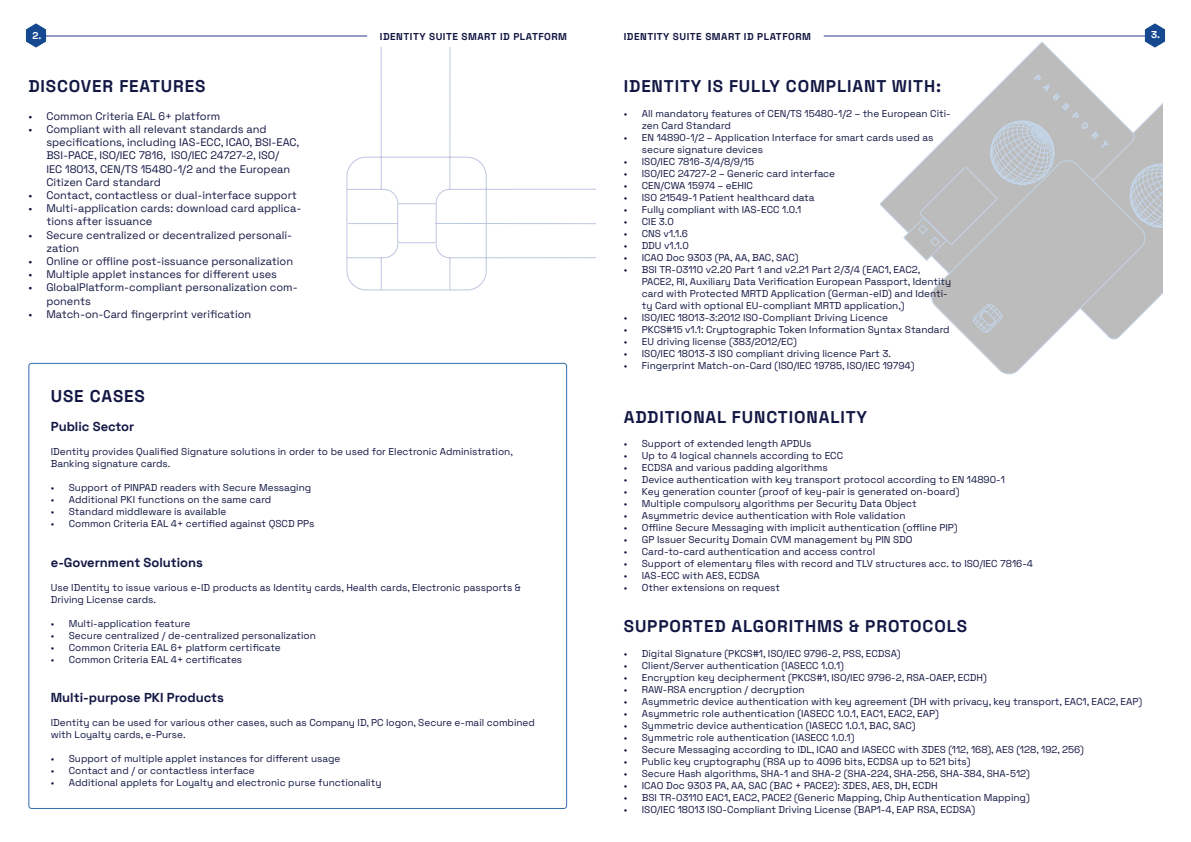
<style>
.page{position:relative;width:1191px;height:842px;background:#fff}
.page>*{position:absolute;margin:0;border:0;box-sizing:border-box;transform-origin:0 0}
.t1{font:700 17px "Space Grotesk";letter-spacing:.05em;color:#121743}
.t2{font:700 13px "Space Grotesk";color:#121743}
.t3{font:11px/13.2px "Space Grotesk";color:#121743}
.t4{font:10px/12px "Space Grotesk";color:#121743}
.t5{font:700 10px "Space Grotesk";letter-spacing:.05em;color:#121743}
.t6{font:700 10px "Space Grotesk";color:#fff}
</style>
<div class="page">
<hr style="left:28px;top:36px;width:339px;height:1px;background:#2d3a89">
<hr style="left:823px;top:36px;width:339px;height:1px;background:#2d3a89">
<svg style="left:346px;top:48px;width:249px;height:243px"></svg>
<svg style="left:1144px;top:23px;width:21px;height:25px"></svg>
<svg style="left:26px;top:23px;width:20px;height:25px"></svg>
<svg style="left:880px;top:42px;width:195px;height:185px"></svg>
<svg style="left:970px;top:341px;width:78px;height:34px"></svg>
<svg style="left:902px;top:74px;width:260px;height:267px"></svg>
<p class="t6" style="left:32px;top:28px;width:10px">2.</p>
<p class="t6" style="left:1151px;top:27px;width:11px">3.</p>
<p class="t5" style="left:380px;top:29px;width:189px">IDENTITY SUITE SMART ID PLATFORM</p>
<p class="t5" style="left:624px;top:29px;width:189px">IDENTITY SUITE SMART ID PLATFORM</p>
<p class="t1" style="left:28px;top:74px;width:178px">DISCOVER FEATURES</p>
<p class="t3" style="left:28px;top:109px;width:193px">• Common Criteria EAL 6+ platform</p>
<p class="t3" style="left:46px;top:122px;width:254px;text-indent:-18px">• Compliant with all relevant standards and specifications, including IAS-ECC, ICAO, BSI-EAC, BSI-PACE, ISO/IEC 7816, ISO/IEC 24727-2, ISO/<br>IEC 18013, CEN/TS 15480-1/2 and the European Citizen Card standard</p>
<p class="t3" style="left:28px;top:188px;width:270px">• Contact, contactless or dual-interface support</p>
<p class="t3" style="left:46px;top:201px;width:256px;text-indent:-18px">• Multi-application cards: download card applica&shy;tions after issuance</p>
<p class="t3" style="left:46px;top:227px;width:247px;text-indent:-18px">• Secure centralized or decentralized personali&shy;zation</p>
<p class="t3" style="left:28px;top:254px;width:266px">• Online or offline post-issuance personalization</p>
<p class="t3" style="left:28px;top:267px;width:250px">• Multiple applet instances for different uses</p>
<p class="t3" style="left:46px;top:280px;width:253px;text-indent:-18px">• GlobalPlatform-compliant personalization com&shy;ponents</p>
<p class="t3" style="left:28px;top:307px;width:224px">• Match-on-Card fingerprint verification</p>
<p class="t1" style="left:51px;top:384px;width:95px">USE CASES</p>
<p class="t2" style="left:51px;top:417px;width:85px">Public Sector</p>
<p class="t4" style="left:51px;top:445px;width:463px">IDentity provides Qualified Signature solutions in order to be used for Electronic Administration,<br>Banking signature cards.</p>
<p class="t4" style="left:51px;top:481px;width:262px">• Support of PINPAD readers with Secure Messaging</p>
<p class="t4" style="left:51px;top:493px;width:222px">• Additional PKI functions on the same card</p>
<p class="t4" style="left:51px;top:505px;width:177px">• Standard middleware is available</p>
<p class="t4" style="left:51px;top:517px;width:265px">• Common Criteria EAL 4+ certified against QSCD PPs</p>
<p class="t2" style="left:51px;top:553px;width:154px">e-Government Solutions</p>
<p class="t4" style="left:51px;top:581px;width:472px">Use IDentity to issue various e-ID products as Identity cards, Health cards, Electronic passports &amp;<br>Driving License cards.</p>
<p class="t4" style="left:51px;top:617px;width:141px">• Multi-application feature</p>
<p class="t4" style="left:51px;top:629px;width:267px">• Secure centralized / de-centralized personalization</p>
<p class="t4" style="left:51px;top:641px;width:231px">• Common Criteria EAL 6+ platform certificate</p>
<p class="t4" style="left:51px;top:653px;width:193px">• Common Criteria EAL 4+ certificates</p>
<p class="t2" style="left:51px;top:688px;width:175px">Multi-purpose PKI Products</p>
<p class="t4" style="left:51px;top:716px;width:486px">IDentity can be used for various other cases, such as Company ID, PC logon, Secure e-mail combined with Loyalty cards, e-Purse.</p>
<p class="t4" style="left:51px;top:752px;width:291px">• Support of multiple applet instances for different usage</p>
<p class="t4" style="left:51px;top:764px;width:205px">• Contact and / or contactless interface</p>
<p class="t4" style="left:51px;top:776px;width:332px">• Additional applets for Loyalty and electronic purse functionality</p>
<p class="t1" style="left:624px;top:74px;width:319px">IDENTITY IS FULLY COMPLIANT WITH:</p>
<p class="t4" style="left:642px;top:107px;width:310px;text-indent:-18px">• All mandatory features of CEN/TS 15480-1/2 – the European Citi&shy;zen Card Standard</p>
<p class="t4" style="left:642px;top:131px;width:293px;text-indent:-18px">• EN 14890-1/2 – Application Interface for smart cards used as secure signature devices</p>
<p class="t4" style="left:624px;top:155px;width:132px">• ISO/IEC 7816-3/4/8/9/15</p>
<p class="t4" style="left:624px;top:167px;width:213px">• ISO/IEC 24727-2 – Generic card interface</p>
<p class="t4" style="left:624px;top:179px;width:131px">• CEN/CWA 15974 – eEHIC</p>
<p class="t4" style="left:624px;top:191px;width:192px">• ISO 21549-1 Patient healthcard data</p>
<p class="t4" style="left:624px;top:203px;width:179px">• Fully compliant with IAS-ECC 1.0.1</p>
<p class="t4" style="left:624px;top:215px;width:51px">• CIE 3.0</p>
<p class="t4" style="left:624px;top:227px;width:66px">• CNS v1.1.6</p>
<p class="t4" style="left:624px;top:239px;width:66px">• DDU v1.1.0</p>
<p class="t4" style="left:624px;top:251px;width:176px">• ICAO Doc 9303 (PA, AA, BAC, SAC)</p>
<p class="t4" style="left:642px;top:263px;width:311px;text-indent:-18px">• BSI TR-03110 v2.20 Part 1 and v2.21 Part 2/3/4 (EAC1, EAC2, PACE2, RI, Auxiliary Data Verification European Passport, Identity card with Protected MRTD Application (German-eID) and Identi&shy;ty Card with optional EU-compliant MRTD application,)</p>
<p class="t4" style="left:624px;top:311px;width:266px">• ISO/IEC 18013-3:2012 ISO-Compliant Driving Licence</p>
<p class="t4" style="left:624px;top:323px;width:327px">• PKCS#15 v1.1: Cryptographic Token Information Syntax Standard</p>
<p class="t4" style="left:624px;top:335px;width:175px">• EU driving license (383/2012/EC)</p>
<p class="t4" style="left:624px;top:347px;width:269px">• ISO/IEC 18013-3 ISO compliant driving licence Part 3.</p>
<p class="t4" style="left:624px;top:359px;width:292px">• Fingerprint Match-on-Card (ISO/IEC 19785, ISO/IEC 19794)</p>
<p class="t1" style="left:624px;top:404px;width:245px">ADDITIONAL FUNCTIONALITY</p>
<p class="t4" style="left:624px;top:436px;width:189px">• Support of extended length APDUs</p>
<p class="t4" style="left:624px;top:448px;width:221px">• Up to 4 logical channels according to ECC</p>
<p class="t4" style="left:624px;top:460px;width:205px">• ECDSA and various padding algorithms</p>
<p class="t4" style="left:624px;top:472px;width:382px">• Device authentication with key transport protocol according to EN 14890-1</p>
<p class="t4" style="left:624px;top:484px;width:337px">• Key generation counter (proof of key-pair is generated on-board)</p>
<p class="t4" style="left:624px;top:496px;width:294px">• Multiple compulsory algorithms per Security Data Object</p>
<p class="t4" style="left:624px;top:508px;width:283px">• Asymmetric device authentication with Role validation</p>
<p class="t4" style="left:624px;top:520px;width:335px">• Offline Secure Messaging with implicit authentication (offline PIP)</p>
<p class="t4" style="left:624px;top:532px;width:290px">• GP Issuer Security Domain CVM management by PIN SDO</p>
<p class="t4" style="left:624px;top:544px;width:253px">• Card-to-card authentication and access control</p>
<p class="t4" style="left:624px;top:556px;width:411px">• Support of elementary files with record and TLV structures acc. to ISO/IEC 7816-4</p>
<p class="t4" style="left:624px;top:568px;width:137px">• IAS-ECC with AES, ECDSA</p>
<p class="t4" style="left:624px;top:580px;width:158px">• Other extensions on request</p>
<p class="t1" style="left:624px;top:613px;width:345px">SUPPORTED ALGORITHMS &amp; PROTOCOLS</p>
<p class="t4" style="left:624px;top:647px;width:278px">• Digital Signature (PKCS#1, ISO/IEC 9796-2, PSS, ECDSA)</p>
<p class="t4" style="left:624px;top:659px;width:222px">• Client/Server authentication (IASECC 1.0.1)</p>
<p class="t4" style="left:624px;top:671px;width:364px">• Encryption key decipherment (PKCS#1, ISO/IEC 9796-2, RSA-OAEP, ECDH)</p>
<p class="t4" style="left:624px;top:683px;width:182px">• RAW-RSA encryption / decryption</p>
<p class="t4" style="left:624px;top:695px;width:520px">• Asymmetric device authentication with key agreement (DH with privacy, key transport, EAC1, EAC2, EAP)</p>
<p class="t4" style="left:624px;top:707px;width:316px">• Asymmetric role authentication (IASECC 1.0.1, EAC1, EAC2, EAP)</p>
<p class="t4" style="left:624px;top:719px;width:293px">• Symmetric device authentication (IASECC 1.0.1, BAC, SAC)</p>
<p class="t4" style="left:624px;top:731px;width:232px">• Symmetric role authentication (IASECC 1.0.1)</p>
<p class="t4" style="left:624px;top:743px;width:462px">• Secure Messaging according to IDL, ICAO and IASECC with 3DES (112, 168), AES (128, 192, 256)</p>
<p class="t4" style="left:624px;top:755px;width:348px">• Public key cryptography (RSA up to 4096 bits, ECDSA up to 521 bits)</p>
<p class="t4" style="left:624px;top:767px;width:407px">• Secure Hash algorithms, SHA-1 and SHA-2 (SHA-224, SHA-256, SHA-384, SHA-512)</p>
<p class="t4" style="left:624px;top:779px;width:315px">• ICAO Doc 9303 PA, AA, SAC (BAC + PACE2): 3DES, AES, DH, ECDH</p>
<p class="t4" style="left:624px;top:791px;width:407px">• BSI TR-03110 EAC1, EAC2, PACE2 (Generic Mapping, Chip Authentication Mapping)</p>
<p class="t4" style="left:624px;top:803px;width:353px">• ISO/IEC 18013 ISO-Compliant Driving License (BAP1-4, EAP RSA, ECDSA)</p>
</div>
